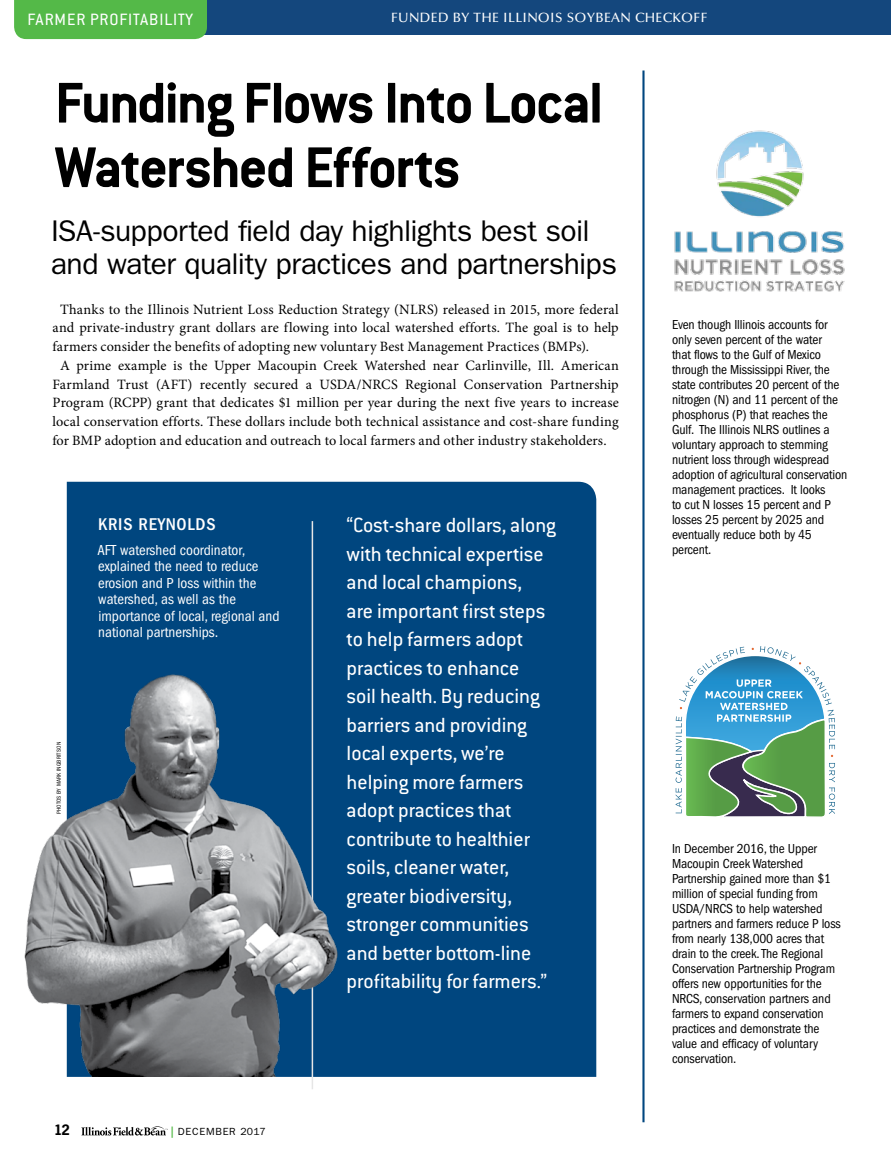
<style>
.page{position:relative;width:891px;height:1161px;background:#fff}
.page>*{position:absolute;margin:0;border:0;box-sizing:border-box;transform-origin:0 0}
.t1{font:700 63px/64.5px "Conduit ITC Std";letter-spacing:-.03em;color:#000}
.t2{font:30px/33px "Franklin Gothic";letter-spacing:-.015em;color:#000}
.t3{font:22.5px/28.5px "Conduit ITC Std";color:#fff}
.t4{font:18px "Conduit ITC Std";letter-spacing:.05em;color:#fff}
.t5{font:500 condensed 17.7px "Franklin Gothic";letter-spacing:.04em;color:#fff}
.t6{font:condensed 15px/16.5px "Franklin Gothic";color:#fff}
.t7{font:14.25px "Minion Pro";letter-spacing:.01em;color:#000}
.t8{font:condensed 13.5px/15px "Franklin Gothic";letter-spacing:-.01em;color:#000}
.t9{font:500 13.5px "Optima";letter-spacing:.03em;color:#fff}
.t10{font:700 13.5px "News Gothic";color:#000}
.t11{font:10.35px "ITC Franklin Gothic Std";letter-spacing:.07em;color:#000}
.t12{font:condensed 6px "Franklin Gothic";letter-spacing:.025em;color:#000}
.s1{font-family:"Franklin Gothic";font-weight:500;font-stretch:condensed;font-size:11.25px;color:#54b948}
</style>
<div class="page">
<div style="left:111px;top:0;width:780px;height:35px;background:#14477d"></div>
<div style="left:14px;top:0;width:193px;height:39px;background:#54b948"></div>
<svg style="left:81px;top:1126px;width:87px;height:10px"></svg>
<div style="left:67px;top:482px;width:529px;height:595px;background:#00467f"></div>
<hr style="left:312px;top:521px;width:1px;height:568px;background:#e6e6e6">
<svg style="left:676px;top:646px;width:159px;height:171px"></svg>
<hr style="left:642px;top:70px;width:3px;height:1052px;background:#00467f">
<img style="left:24px;top:657px;width:375px;height:420px">
<img style="left:674px;top:130px;width:171px;height:162px">
<h3 class="t4" style="left:28px;top:8px;width:167px">FARMER PROFITABILITY</h3>
<p class="t9" style="left:391px;top:10px;width:318px">FUNDED BY THE ILLINOIS SOYBEAN CHECKOFF</p>
<h1 class="t1" style="left:55px;top:69px;width:550px">Funding Flows Into Local<br>Watershed Efforts</h1>
<h2 class="t2" style="left:51px;top:214px;width:567px">ISA-supported field day highlights best soil and water quality practices and partnerships</h2>
<p class="t7" style="left:60px;top:299px;width:560px">Thanks to the Illinois Nutrient Loss Reduction Strategy (NLRS) released in 2015, more federal</p>
<p class="t7" style="left:53px;top:318px;width:568px">and private-industry grant dollars are flowing into local watershed efforts. The goal is to help</p>
<p class="t7" style="left:53px;top:337px;width:538px">farmers consider the benefits of adopting new voluntary Best Management Practices (BMPs).</p>
<p class="t7" style="left:60px;top:356px;width:560px">A prime example is the Upper Macoupin Creek Watershed near Carlinville, Ill. American</p>
<p class="t7" style="left:53px;top:374px;width:568px">Farmland Trust (AFT) recently secured a USDA/NRCS Regional Conservation Partnership</p>
<p class="t7" style="left:53px;top:393px;width:568px">Program (RCPP) grant that dedicates $1 million per year during the next five years to increase</p>
<p class="t7" style="left:53px;top:412px;width:568px">local conservation efforts. These dollars include both technical assistance and cost-share funding</p>
<p class="t7" style="left:53px;top:431px;width:556px">for BMP adoption and education and outreach to local farmers and other industry stakeholders.</p>
<h3 class="t5" style="left:98px;top:514px;width:119px">KRIS REYNOLDS</h3>
<p class="t6" style="left:97px;top:542px;width:184px">AFT watershed coordinator, explained the need to reduce erosion and P loss within the watershed, as well as the importance of local, regional and national partnerships.</p>
<p class="t12" style="left:55px;top:814px;width:74px;rotate:-90deg">PHOTOS BY MARK INGBRITSON</p>
<p class="t10" style="left:54px;top:1121px;width:17px">12</p>
<p class="t11" style="left:170px;top:1126px;width:98px"><span class="s1">|</span> DECEMBER 2017</p>
<p class="t3" style="left:347px;top:510px;width:211px">“Cost-share dollars, along with technical expertise and local champions,<br>are important first steps to help farmers adopt practices to enhance<br>soil health. By reducing barriers and providing local experts, we’re helping more farmers adopt practices that contribute to healthier soils, cleaner water, greater biodiversity, stronger communities and better bottom-line profitability for farmers.”</p>
<p class="t8" style="left:672px;top:317px;width:177px">Even though Illinois accounts for only seven percent of the water<br>that flows to the Gulf of Mexico through the Mississippi River, the state contributes 20 percent of the nitrogen (N) and 11 percent of the phosphorus (P) that reaches the<br>Gulf. The Illinois NLRS outlines a voluntary approach to stemming nutrient loss through widespread adoption of agricultural conservation management practices. It looks<br>to cut N losses 15 percent and P losses 25 percent by 2025 and eventually reduce both by 45 percent.</p>
<p class="t8" style="left:672px;top:841px;width:170px">In December 2016, the Upper<br>Macoupin Creek Watershed<br>Partnership gained more than $1 million of special funding from<br>USDA/NRCS to help watershed partners and farmers reduce P loss from nearly 138,000 acres that drain to the creek. The Regional<br>Conservation Partnership Program offers new opportunities for the<br>NRCS, conservation partners and farmers to expand conservation practices and demonstrate the value and efficacy of voluntary conservation.</p>
</div>
